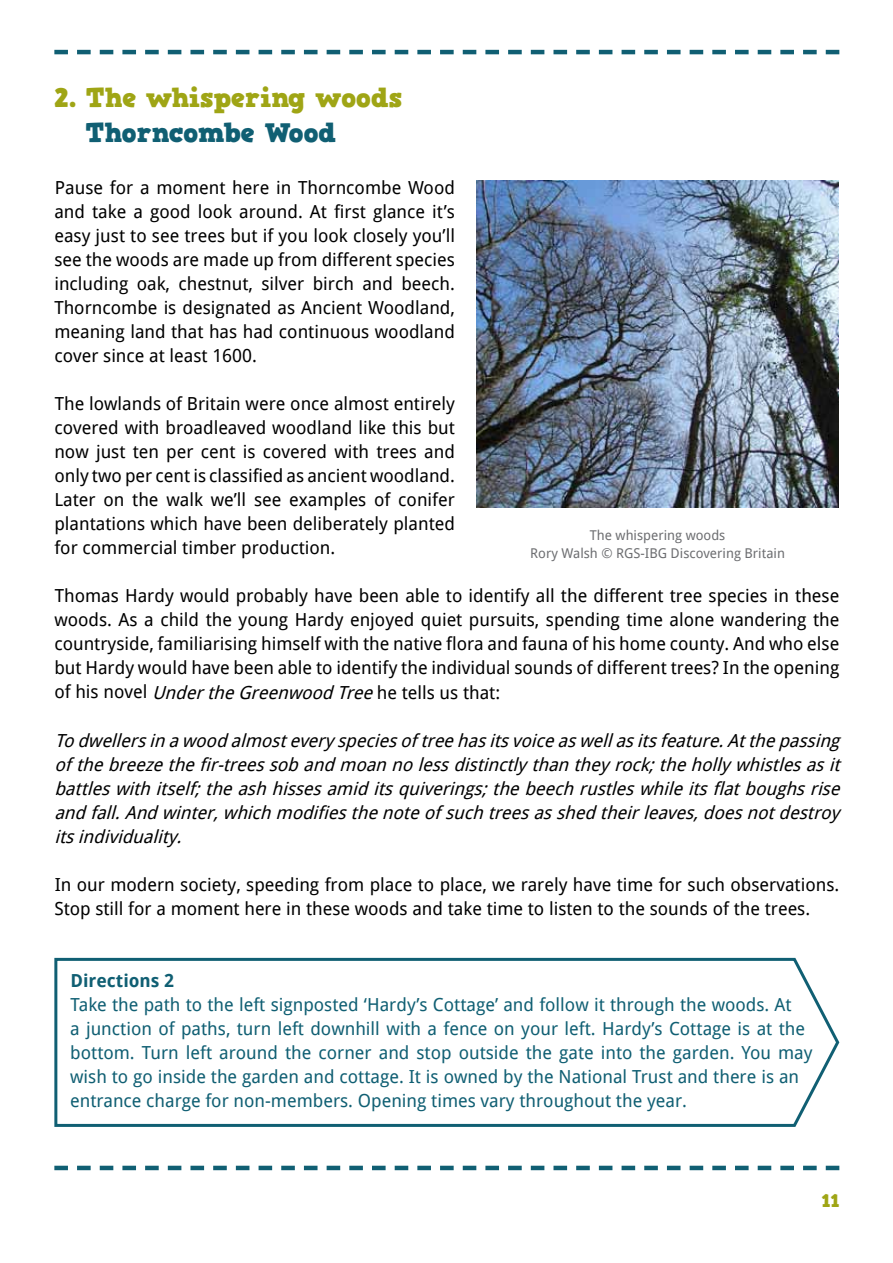
<style>
.page{position:relative;width:893px;height:1263px;background:#fff}
.page>*{position:absolute;margin:0;border:0;box-sizing:border-box;transform-origin:0 0}
.t1{font:27px "HVD Comic Serif Pro";color:#9fa515}
.t2{font:27px "HVD Comic Serif Pro";letter-spacing:-.005em;color:#105f73}
.t3{font:18px/24px "Droid Sans";color:#000;text-align:justify}
.t4{font:18px/24px "Droid Sans";color:#105f73}
.t5{font:italic 18px/24px "Droid Sans";color:#000}
.t6{font:700 18px "Droid Sans";color:#105f73}
.t7{font:18px "HVD Comic Serif Pro";color:#9fa515}
.t8{font:13.5px/18px "Droid Sans";color:#6d6e71;text-align:center}
.s1{font-style:italic}
</style>
<div class="page">
<svg style="left:54px;top:50px;width:785px;height:4px"></svg>
<svg style="left:54px;top:1166px;width:785px;height:4px"></svg>
<img style="left:476px;top:181px;width:363px;height:327px">
<svg style="left:54px;top:957px;width:786px;height:170px"></svg>
<h1 class="t1" style="left:54px;top:77px;width:350px">2. The whispering woods</h1>
<h1 class="t2" style="left:86px;top:112px;width:252px">Thorncombe Wood</h1>
<p class="t3" style="left:54px;top:176px;width:402px">Pause for a moment here in Thorncombe Wood and take a good look around. At first glance it’s easy just to see trees but if you look closely you’ll see the woods are made up from different species including oak, chestnut, silver birch and beech.<br>Thorncombe is designated as Ancient Woodland, meaning land that has had continuous woodland cover since at least 1600.</p>
<p class="t3" style="left:54px;top:392px;width:402px">The lowlands of Britain were once almost entirely covered with broadleaved woodland like this but now just ten per cent is covered with trees and only two per cent is classified as ancient woodland.<br>Later on the walk we’ll see examples of conifer plantations which have been deliberately planted for commercial timber production.</p>
<p class="t3" style="left:54px;top:584px;width:786px">Thomas Hardy would probably have been able to identify all the different tree species in these woods. As a child the young Hardy enjoyed quiet pursuits, spending time alone wandering the countryside, familiarising himself with the native flora and fauna of his home county. And who else but Hardy would have been able to identify the individual sounds of different trees? In the opening o f h i s n o v e l <span class="s1">UndertheGreenwood Tree</span>h e t e l l s u s t h a t :</p>
<p class="t5" style="left:54px;top:728px;width:792px">Todwellersin awood almostevery speciesof treehasitsvoiceaswellasitsfeature.Atthepassing of thebreezethefir-treessob and moan nolessdistinctly than they rock;theholly whistlesasit battleswith itself;theash hissesamid itsquiverings;thebeech rustleswhileitsflatboughsrise and fall.And winter,which modifiesthenoteof such treesasshed theirleaves,doesnotdestroy itsindividuality.</p>
<p class="t3" style="left:54px;top:872px;width:786px">In our modern society, speeding from place to place, we rarely have time for such observations.<br>Stop still for a moment here in these woods and take time to listen to the sounds of the trees.</p>
<p class="t8" style="left:530px;top:526px;width:256px">The whispering woods<br>Rory Walsh © RGS-IBG Discovering Britain</p>
<p class="t6" style="left:71px;top:971px;width:105px">Directions 2</p>
<p class="t4" style="left:70px;top:993px;width:744px">Take the path to the left signposted ‘Hardy’s Cottage’ and follow it through the woods. At<br>a junction of paths, turn left downhill with a fence on your left. Hardy’s Cottage is at the bottom. Turn left around the corner and stop outside the gate into the garden. You may wish to go inside the garden and cottage. It is owned by the National Trust and there is an entrance charge for non-members. Opening times vary throughout the year.</p>
<p class="t7" style="left:821px;top:1187px;width:19px">11</p>
</div>
